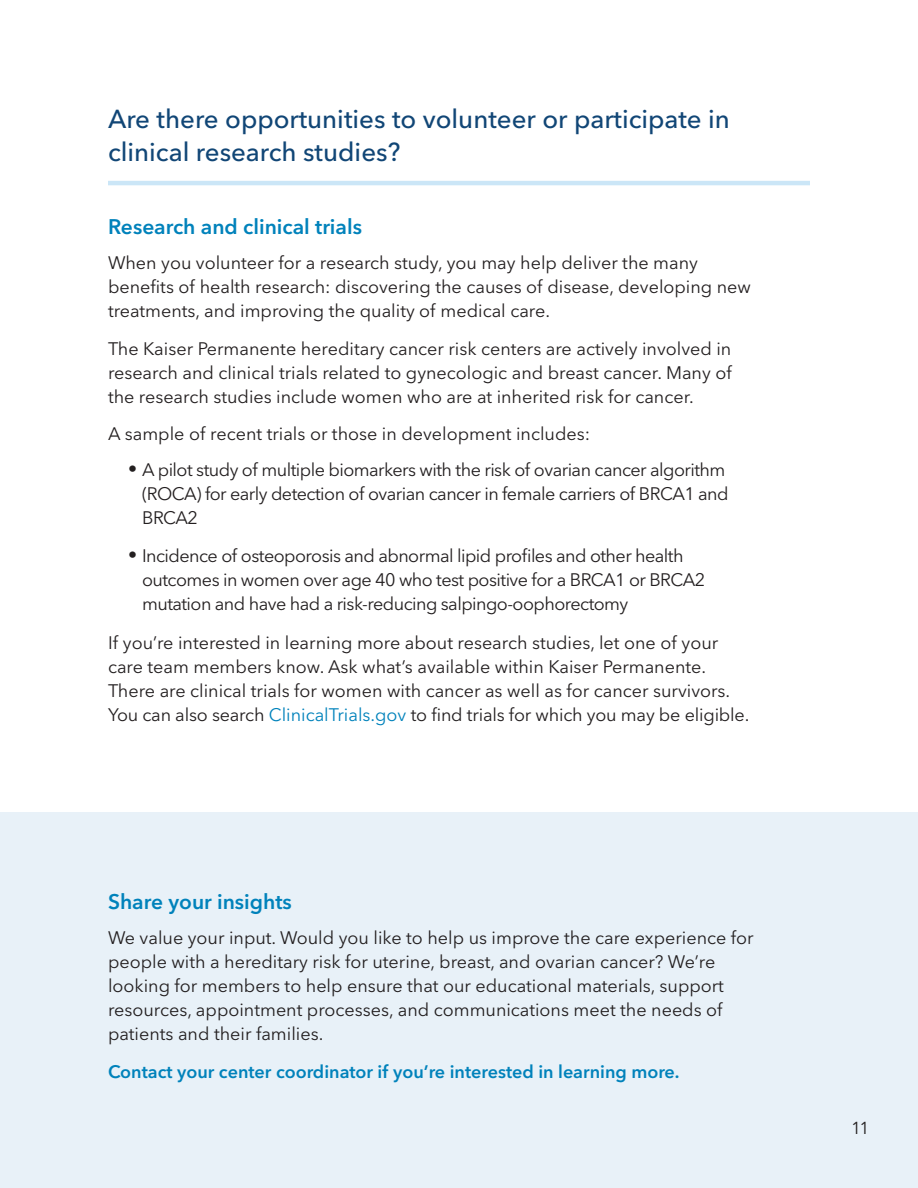
<style>
.page{position:relative;width:918px;height:1188px;background:#fff}
.page>*{position:absolute;margin:0;border:0;box-sizing:border-box;transform-origin:0 0}
.basic_body_copy{font:500 25.8px/33px "Avenir Next LT Pro";color:#114676}
.Subhead-level_2{font:600 21px "Avenir Next LT Pro";color:#0082bb}
.Body_Copy{font:18px/24px "Avenir Next LT Pro";color:#231f20}
.Body_Copy-2{font:18px/24px "Avenir Next LT Pro";letter-spacing:-.03em;color:#231f20}
.Body_Copy-3{font:600 18px "Avenir Next LT Pro";color:#0082bb}
.t1{font:17.25px "Avenir Next LT Pro";color:#231f20}
.s1{color:#0082bb}
</style>
<div class="page">
<div style="left:0;top:813px;width:918px;height:375px;background:#e8f1f8"></div>
<hr style="left:108px;top:181px;width:702px;height:4px;background:#cbe6f7">
<p class="basic_body_copy" style="left:108px;top:102px;width:623px">Are there opportunities to volunteer or participate in clinical research studies?</p>
<p class="Subhead-level_2" style="left:108px;top:214px;width:256px">Research and clinical trials</p>
<p class="Body_Copy" style="left:108px;top:251px;width:645px">When you volunteer for a research study, you may help deliver the many benefits of health research: discovering the causes of disease, developing new treatments, and improving the quality of medical care.</p>
<p class="Body_Copy" style="left:108px;top:336px;width:625px;text-align:justify">The Kaiser Permanente hereditary cancer risk centers are actively involved in research and clinical trials related to gynecologic and breast cancer. Many of the research studies include women who are at inherited risk for cancer.</p>
<p class="Body_Copy" style="left:108px;top:422px;width:484px">A sample of recent trials or those in development includes:</p>
<p class="Body_Copy-2" style="left:142px;top:458px;width:588px;text-indent:-14px">• A pilot study of multiple biomarkers with the risk of ovarian cancer algorithm (ROCA) for early detection of ovarian cancer in female carriers of BRCA1 and<br>BRCA2</p>
<p class="Body_Copy-2" style="left:142px;top:543px;width:565px;text-indent:-14px">• Incidence of osteoporosis and abnormal lipid profiles and other health outcomes in women over age 40 who test positive for a BRCA1 or BRCA2 mutation and have had a risk-reducing salpingo-oophorectomy</p>
<p class="Body_Copy" style="left:108px;top:630px;width:643px">If you’re interested in learning more about research studies, let one of your care team members know. Ask what’s available within Kaiser Permanente.<br>There are clinical trials for women with cancer as well as for cancer survivors.<br>You can also search <span class="s1">ClinicalTrials.gov</span> to find trials for which you may be eligible.</p>
<p class="Subhead-level_2" style="left:108px;top:889px;width:185px">Share your insights</p>
<p class="Body_Copy" style="left:108px;top:926px;width:647px">We value your input. Would you like to help us improve the care experience for people with a hereditary risk for uterine, breast, and ovarian cancer? We’re looking for members to help ensure that our educational materials, support resources, appointment processes, and communications meet the needs of patients and their families.</p>
<p class="Body_Copy-3" style="left:108px;top:1060px;width:573px">Contact your center coordinator if you’re interested in learning more.</p>
<p class="t1" style="left:851px;top:1118px;width:20px">11</p>
</div>
